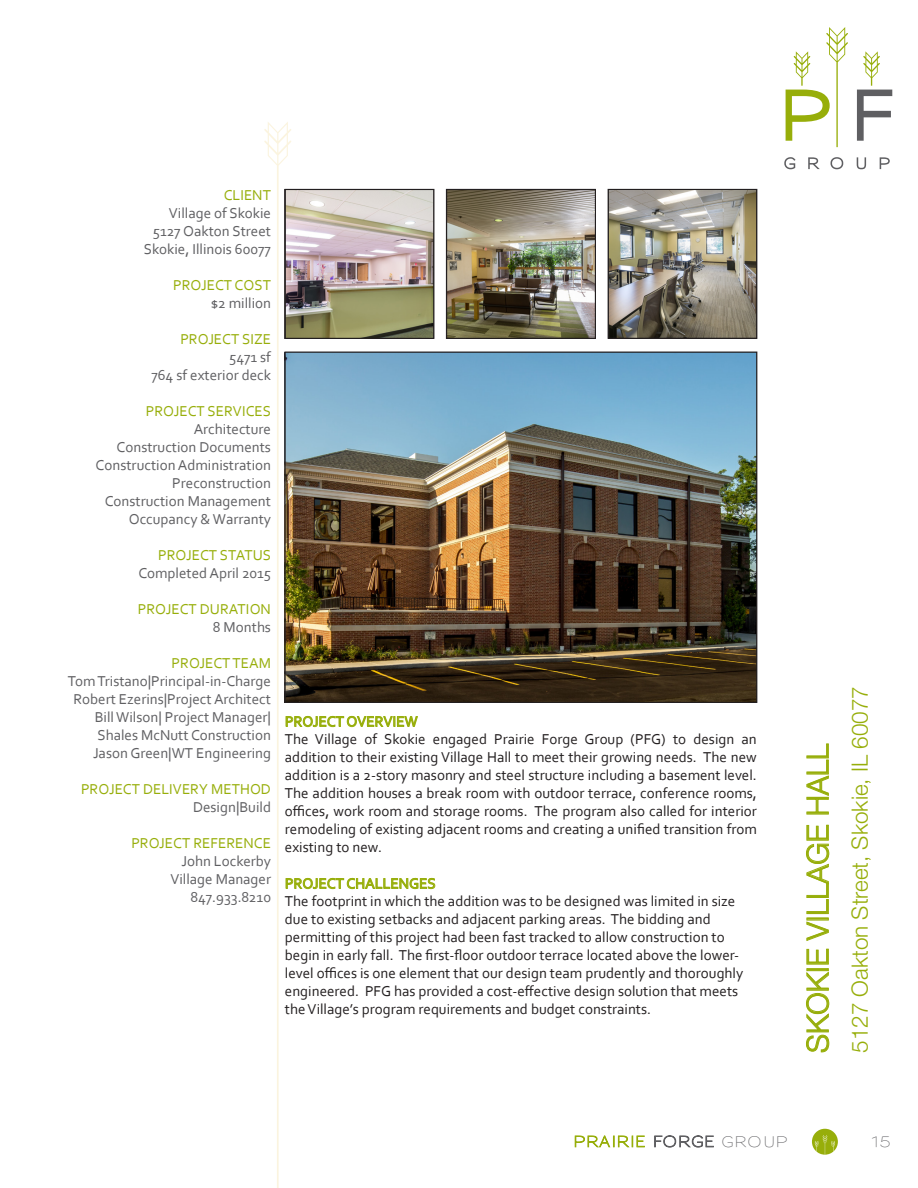
<style>
.page{position:relative;width:918px;height:1188px;background:#fff}
.page>*{position:absolute;margin:0;border:0;box-sizing:border-box;transform-origin:0 0}
.t1{font:300 30px "Helvetica Neue LT Pro";color:#97ae0a}
.t2{font:300 22.5px "Helvetica Neue LT Pro";color:#97ae0a}
.t3{font:15px/18px "Corbel";color:#231f20;text-align:justify}
.t4{font:15px/18px "Corbel";color:#5f5f62}
.t5{font:15px "Corbel";color:#97ae0a}
.t6{font:15px "Sansumi";letter-spacing:.035em;color:#5f5f62}
.s1{color:#97ae0a}
</style>
<div class="page">
<img style="left:436px;top:354px;width:319px;height:346px">
<img style="left:610px;top:191px;width:145px;height:145px">
<div style="left:608px;top:189px;width:149px;height:150px;border:1px solid #231f20"></div>
<img style="left:449px;top:192px;width:144px;height:144px">
<div style="left:446px;top:189px;width:150px;height:150px;border:1px solid #231f20"></div>
<svg style="left:575px;top:1135px;width:70px;height:13px"></svg>
<svg style="left:654px;top:1135px;width:60px;height:13px"></svg>
<img style="left:264px;top:122px;width:172px;height:1066px">
<svg style="left:806px;top:971px;width:24px;height:82px"></svg>
<div style="left:807px;top:968px;width:22px;height:3px;border:1px solid #97ae0a"></div>
<svg style="left:806px;top:948px;width:23px;height:17px"></svg>
<svg style="left:806px;top:921px;width:23px;height:20px"></svg>
<svg style="left:806px;top:825px;width:24px;height:89px"></svg>
<svg style="left:806px;top:743px;width:23px;height:72px"></svg>
<div style="left:812px;top:1129px;width:26px;height:26px;background:#97ae0a;border-radius:50%"></div>
<svg style="left:815px;top:1135px;width:20px;height:20px"></svg>
<svg style="left:784px;top:157px;width:12px;height:12px"></svg>
<svg style="left:808px;top:157px;width:12px;height:12px"></svg>
<svg style="left:831px;top:157px;width:12px;height:12px"></svg>
<svg style="left:857px;top:157px;width:9px;height:12px"></svg>
<svg style="left:880px;top:157px;width:10px;height:12px"></svg>
<svg style="left:857px;top:51px;width:35px;height:90px"></svg>
<svg style="left:786px;top:27px;width:62px;height:120px"></svg>
<p class="t5" style="left:224px;top:186px;width:49px">CLIENT</p>
<p class="t4" style="left:169px;top:204px;width:104px">Village of Skokie</p>
<p class="t4" style="left:153px;top:222px;width:120px">5127 Oakton Street</p>
<p class="t4" style="left:144px;top:240px;width:129px">Skokie, Illinois 60077</p>
<p class="t5" style="left:173px;top:276px;width:99px">PROJECT COST</p>
<p class="t4" style="left:211px;top:294px;width:62px">$2 million</p>
<p class="t5" style="left:180px;top:330px;width:92px">PROJECT SIZE</p>
<p class="t4" style="left:229px;top:348px;width:43px">5471 sf</p>
<p class="t4" style="left:151px;top:366px;width:121px">764 sf exterior deck</p>
<p class="t5" style="left:146px;top:402px;width:127px">PROJECT SERVICES</p>
<p class="t4" style="left:194px;top:420px;width:79px">Architecture</p>
<p class="t4" style="left:117px;top:438px;width:156px">Construction Documents</p>
<p class="t4" style="left:96px;top:456px;width:177px">Construction Administration</p>
<p class="t4" style="left:172px;top:474px;width:100px">Preconstruction</p>
<p class="t4" style="left:105px;top:492px;width:168px">Construction Management</p>
<p class="t4" style="left:129px;top:510px;width:144px">Occupancy &amp; Warranty</p>
<p class="t5" style="left:158px;top:546px;width:114px">PROJECT STATUS</p>
<p class="t4" style="left:138px;top:564px;width:134px">Completed April 2015</p>
<p class="t5" style="left:138px;top:600px;width:135px">PROJECT DURATION</p>
<p class="t4" style="left:213px;top:618px;width:60px">8 Months</p>
<p class="t5" style="left:172px;top:654px;width:101px">PROJECT TEAM</p>
<p class="t4" style="left:68px;top:672px;width:205px">TomTristano|Principal-in-Charge</p>
<p class="t4" style="left:74px;top:690px;width:199px">Robert Ezerins|Project Architect</p>
<p class="t4" style="left:95px;top:708px;width:178px">BillWilson| Project Manager|<br>Shales McNutt Construction</p>
<p class="t4" style="left:93px;top:744px;width:180px">Jason Green|WT Engineering</p>
<p class="t5" style="left:81px;top:780px;width:191px">PROJECT DELIVERY METHOD</p>
<p class="t4" style="left:193px;top:798px;width:80px">Design|Build</p>
<p class="t5" style="left:131px;top:834px;width:141px">PROJECT REFERENCE</p>
<p class="t4" style="left:181px;top:852px;width:91px">John Lockerby</p>
<p class="t4" style="left:170px;top:870px;width:102px">Village Manager</p>
<p class="t4" style="left:190px;top:888px;width:82px">847.933.8210</p>
<p class="t5" style="left:285px;top:712px;width:134px">PROJECT OVERVIEW</p>
<p class="t3" style="left:285px;top:730px;width:473px">The Village of Skokie engaged Prairie Forge Group (PFG) to design an addition to their existing Village Hall to meet their growing needs. The new addition is a 2-story masonry and steel structure including a basement level.<br>The addition houses a break room with outdoor terrace, conference rooms, offices, work room and storage rooms. The program also called for interior remodeling of existing adjacent rooms and creating a unified transition from existing to new.</p>
<p class="t5" style="left:285px;top:874px;width:152px">PROJECT CHALLENGES</p>
<p class="t3" style="left:285px;top:892px;width:460px;text-align:left">The footprint in which the addition was to be designed was limited in size due to existing setbacks and adjacent parking areas. The bidding and permitting of this project had been fast tracked to allow construction to begin in early fall. The first-floor outdoor terrace located above the lower&shy;level offices is one element that our design team prudently and thoroughly engineered. PFG has provided a cost-effective design solution that meets the Village’s program requirements and budget constraints.</p>
<p class="t1" style="left:799px;top:1053px;width:311px;rotate:-90deg">SKOKIE VILLAGE HALL</p>
<p class="t2" style="left:846px;top:1053px;width:368px;rotate:-90deg">5127 Oakton Street, Skokie, IL 60077</p>
<p class="t6" style="left:573px;top:1134px;width:216px"><span class="s1">PRAIRIE</span> FORGE GROUP</p>
<p class="t6" style="left:871px;top:1134px;width:22px">15</p>
</div>
